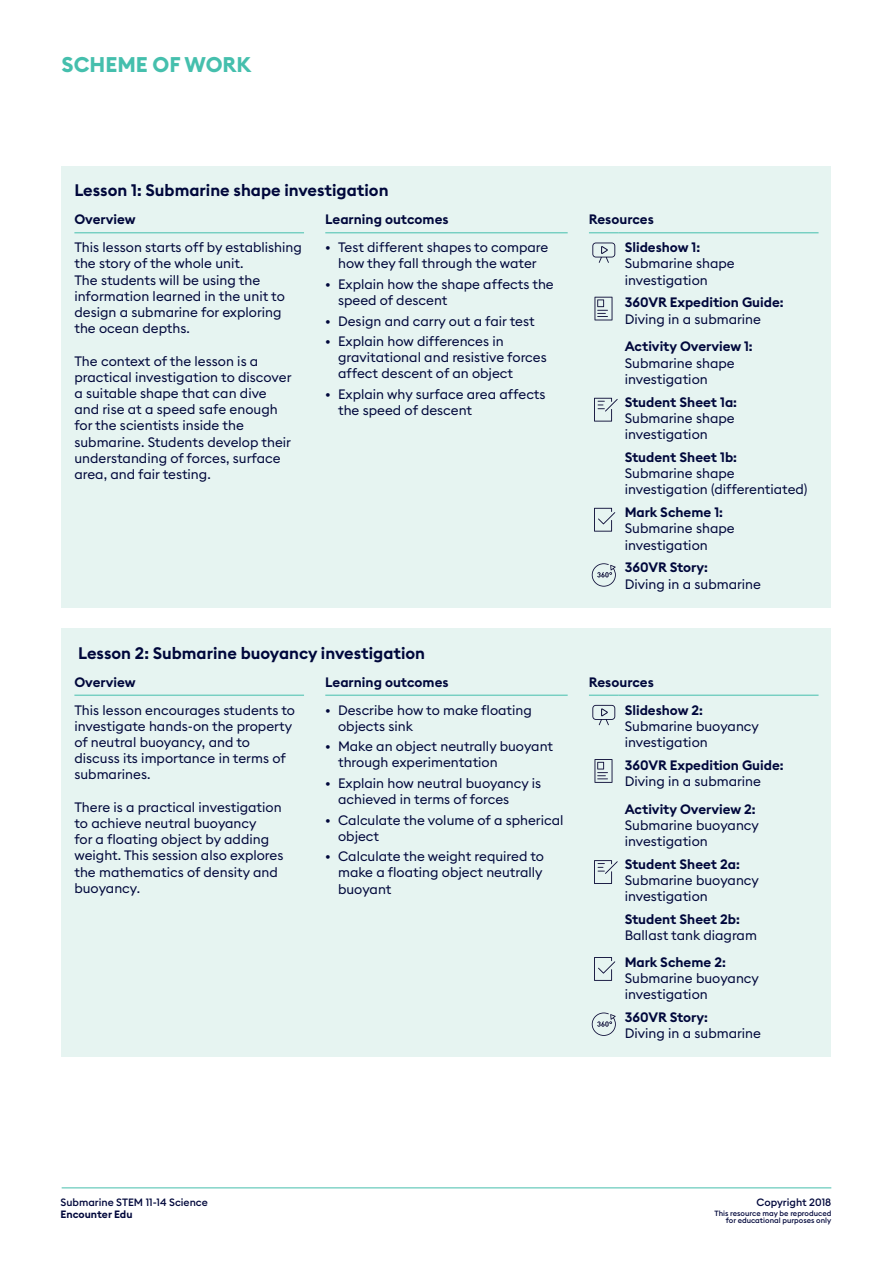
<style>
.page{position:relative;width:893px;height:1263px;background:#fff}
.page>*{position:absolute;margin:0;border:0;box-sizing:border-box;transform-origin:0 0}
.t1{font:700 21px "Euclid Square";color:#45bfad}
.t2{font:600 16.5px "Euclid Square";color:#00073b}
.t3{font:13.5px/16.2px "Euclid Square";color:#00073b}
.t4{font:600 13.5px "Euclid Square";color:#00073b}
.t5{font:500 10.5px "Euclid Square";color:#00073b}
.t6{font:600 10.5px "Euclid Square";color:#00073b}
.t7{font:500 7.5px/7.5px "Euclid Square";color:#00073b;text-align:right}
</style>
<div class="page">
<hr style="left:62px;top:1187px;width:769px;height:1px;background:#45bfad">
<div style="left:62px;top:166px;width:769px;height:442px;background:#e6f4f1"></div>
<div style="left:62px;top:628px;width:769px;height:429px;background:#e6f4f1"></div>
<hr style="left:589px;top:232px;width:30px;height:1px;background:#45bfad">
<hr style="left:619px;top:232px;width:200px;height:1px;background:#45bfad">
<hr style="left:325px;top:232px;width:243px;height:1px;background:#45bfad">
<hr style="left:74px;top:232px;width:230px;height:1px;background:#45bfad">
<hr style="left:589px;top:695px;width:30px;height:1px;background:#45bfad">
<hr style="left:619px;top:695px;width:200px;height:1px;background:#45bfad">
<hr style="left:325px;top:695px;width:243px;height:1px;background:#45bfad">
<hr style="left:74px;top:695px;width:230px;height:1px;background:#45bfad">
<svg style="left:592px;top:243px;width:23px;height:20px"></svg>
<svg style="left:592px;top:705px;width:23px;height:20px"></svg>
<svg style="left:594px;top:508px;width:21px;height:24px"></svg>
<svg style="left:594px;top:957px;width:21px;height:24px"></svg>
<svg style="left:592px;top:563px;width:24px;height:24px"></svg>
<svg style="left:592px;top:1012px;width:24px;height:24px"></svg>
<svg style="left:594px;top:398px;width:24px;height:24px"></svg>
<svg style="left:594px;top:860px;width:24px;height:24px"></svg>
<svg style="left:594px;top:297px;width:18px;height:23px"></svg>
<svg style="left:594px;top:759px;width:18px;height:24px"></svg>
<p class="t1" style="left:62px;top:51px;width:191px">SCHEME OF WORK</p>
<p class="t2" style="left:74px;top:180px;width:316px">Lesson 1: Submarine shape investigation</p>
<p class="t4" style="left:74px;top:211px;width:63px">Overview</p>
<p class="t4" style="left:325px;top:211px;width:125px">Learning outcomes</p>
<p class="t4" style="left:589px;top:211px;width:66px">Resources</p>
<p class="t3" style="left:74px;top:239px;width:229px">This lesson starts off by establishing the story of the whole unit.<br>The students will be using the information learned in the unit to design a submarine for exploring the ocean depths.</p>
<p class="t3" style="left:74px;top:353px;width:219px">The context of the lesson is a practical investigation to discover a suitable shape that can dive and rise at a speed safe enough for the scientists inside the submarine. Students develop their understanding of forces, surface area, and fair testing.</p>
<p class="t3" style="left:325px;top:239px;width:224px;text-align:center">• Test different shapes to compare how they fall through the water</p>
<p class="t3" style="left:338px;top:276px;width:217px;text-indent:-13px">• Explain how the shape affects the speed of descent</p>
<p class="t3" style="left:325px;top:313px;width:211px">• Design and carry out a fair test</p>
<p class="t3" style="left:338px;top:333px;width:210px;text-indent:-13px">• Explain how differences in gravitational and resistive forces affect descent of an object</p>
<p class="t3" style="left:338px;top:386px;width:209px;text-indent:-13px">• Explain why surface area affects the speed of descent</p>
<p class="t4" style="left:625px;top:239px;width:77px">Slideshow 1:</p>
<p class="t3" style="left:625px;top:255px;width:112px">Submarine shape investigation</p>
<p class="t4" style="left:625px;top:294px;width:160px">360VR Expedition Guide:</p>
<p class="t3" style="left:625px;top:311px;width:138px">Diving in a submarine</p>
<p class="t4" style="left:625px;top:338px;width:130px">Activity Overview 1:</p>
<p class="t3" style="left:625px;top:355px;width:112px">Submarine shape investigation</p>
<p class="t4" style="left:625px;top:393px;width:114px">Student Sheet 1a:</p>
<p class="t3" style="left:625px;top:410px;width:112px">Submarine shape investigation</p>
<p class="t4" style="left:625px;top:448px;width:114px">Student Sheet 1b:</p>
<p class="t3" style="left:625px;top:465px;width:184px">Submarine shape investigation (differentiated)</p>
<p class="t4" style="left:625px;top:504px;width:100px">Mark Scheme 1:</p>
<p class="t3" style="left:625px;top:520px;width:112px">Submarine shape investigation</p>
<p class="t4" style="left:625px;top:559px;width:85px">360VR Story:</p>
<p class="t3" style="left:625px;top:576px;width:138px">Diving in a submarine</p>
<p class="t2" style="left:78px;top:642px;width:349px">Lesson 2: Submarine buoyancy investigation</p>
<p class="t4" style="left:74px;top:673px;width:63px">Overview</p>
<p class="t4" style="left:325px;top:673px;width:125px">Learning outcomes</p>
<p class="t4" style="left:589px;top:673px;width:66px">Resources</p>
<p class="t3" style="left:74px;top:702px;width:222px">This lesson encourages students to investigate hands-on the property of neutral buoyancy, and to discuss its importance in terms of submarines.</p>
<p class="t3" style="left:74px;top:799px;width:211px">There is a practical investigation to achieve neutral buoyancy<br>for a floating object by adding weight. This session also explores the mathematics of density and buoyancy.</p>
<p class="t3" style="left:338px;top:702px;width:195px;text-indent:-13px">• Describe how to make floating objects sink</p>
<p class="t3" style="left:338px;top:738px;width:217px;text-indent:-13px">• Make an object neutrally buoyant through experimentation</p>
<p class="t3" style="left:338px;top:775px;width:205px;text-indent:-13px">• Explain how neutral buoyancy is achieved in terms of forces</p>
<p class="t3" style="left:338px;top:811px;width:227px;text-indent:-13px">• Calculate the volume of a spherical object</p>
<p class="t3" style="left:338px;top:848px;width:208px;text-align:justify;text-indent:-13px">• Calculate the weight required to make a floating object neutrally buoyant</p>
<p class="t4" style="left:625px;top:701px;width:80px">Slideshow 2:</p>
<p class="t3" style="left:625px;top:718px;width:136px">Submarine buoyancy investigation</p>
<p class="t4" style="left:625px;top:756px;width:160px">360VR Expedition Guide:</p>
<p class="t3" style="left:625px;top:773px;width:138px">Diving in a submarine</p>
<p class="t4" style="left:625px;top:800px;width:132px">Activity Overview 2:</p>
<p class="t3" style="left:625px;top:817px;width:136px">Submarine buoyancy investigation</p>
<p class="t4" style="left:625px;top:855px;width:117px">Student Sheet 2a:</p>
<p class="t3" style="left:625px;top:872px;width:136px">Submarine buoyancy investigation</p>
<p class="t4" style="left:625px;top:911px;width:117px">Student Sheet 2b:</p>
<p class="t3" style="left:625px;top:927px;width:134px">Ballast tank diagram</p>
<p class="t4" style="left:625px;top:953px;width:103px">Mark Scheme 2:</p>
<p class="t3" style="left:625px;top:970px;width:136px">Submarine buoyancy investigation</p>
<p class="t4" style="left:625px;top:1009px;width:85px">360VR Story:</p>
<p class="t3" style="left:625px;top:1025px;width:138px">Diving in a submarine</p>
<p class="t5" style="left:61px;top:1195px;width:149px">Submarine STEM 11-14 Science</p>
<p class="t6" style="left:61px;top:1208px;width:73px">Encounter Edu</p>
<p class="t5" style="left:756px;top:1195px;width:76px">Copyright 2018</p>
<p class="t7" style="left:714px;top:1209px;width:118px">This resource may be reproduced for educational purposes only</p>
</div>
